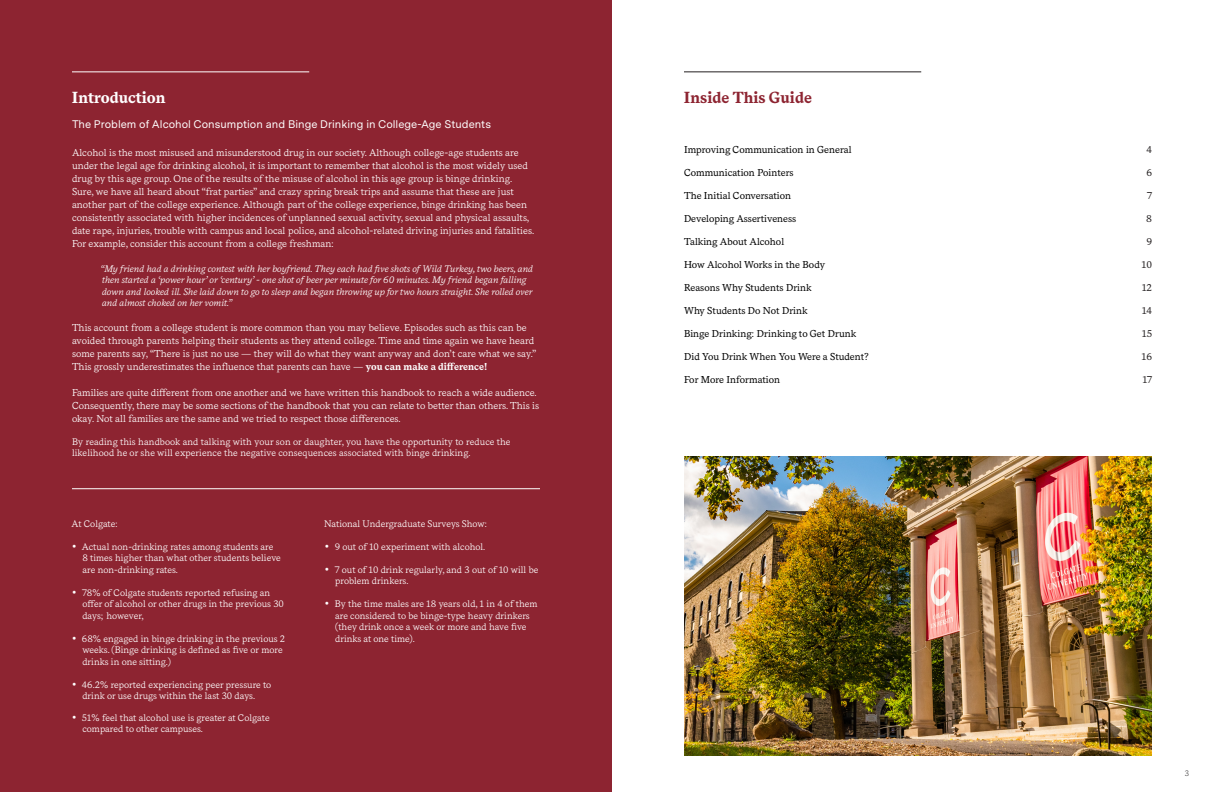
<style>
.page{position:relative;width:1224px;height:792px;background:#fff}
.page>*{position:absolute;margin:0;border:0;box-sizing:border-box;transform-origin:0 0}
.t1{font:700 16px "Messina Serif";color:#8d2431}
.t2{font:700 16px "Messina Serif";color:#fff}
.t3{font:11px "Messina Sans";color:#fff}
.t4{font:10px/13px "Messina Serif";color:#fff}
.t5{font:10px "Messina Serif";color:#000}
.t6{font:10px "Messina Serif";color:#231f20}
.t7{font:9.5px/11.5px "Messina Serif";color:#fff}
.t8{font:italic 9.5px/11.5px "Messina Serif";color:#fff}
.t9{font:300 8px "Messina Serif";color:#312f30}
.s1{font-weight:700}
.s2{font-family:"Minion Pro";font-size:25px}
</style>
<div class="page">
<div style="left:0;top:0;width:612px;height:792px;background:#8d2431"></div>
<hr style="left:72px;top:72px;width:237px;height:1px;background:#fff">
<hr style="left:72px;top:488px;width:468px;height:1px;background:#fff">
<hr style="left:684px;top:72px;width:237px;height:1px;background:#231f20">
<img style="left:684px;top:456px;width:468px;height:300px">
<h2 class="t2" style="left:72px;top:88px;width:95px">Introduction</h2>
<h3 class="t3" style="left:72px;top:118px;width:421px">The Problem of Alcohol Consumption and Binge Drinking in College-Age Students</h3>
<p class="t4" style="left:72px;top:147px;width:464px">Alcohol is the most misused and misunderstood drug in our society. Although college-age students are under the legal age for drinking alcohol, it is important to remember that alcohol is the most widely used drug by this age group. One of the results of the misuse of alcohol in this age group is binge drinking.<br>Sure, we have all heard about “frat parties” and crazy spring break trips and assume that these are just another part of the college experience. Although part of the college experience, binge drinking has been consistently associated with higher incidences of unplanned sexual activity, sexual and physical assaults, date rape, injuries, trouble with campus and local police, and alcohol-related driving injuries and fatalities.<br>For example, consider this account from a college freshman:</p>
<p class="t8" style="left:100px;top:263px;width:434px">“My friend had a drinking contest with her boyfriend. They each had five shots of Wild Turkey, two beers, and then started a ‘power hour’ or ‘century’ - one shot of beer per minute for 60 minutes. My friend began falling down and looked ill. She laid down to go to sleep and began throwing up for two hours straight. She rolled over and almost choked on her vomit.”</p>
<p class="t4" style="left:72px;top:321px;width:466px">This account from a college student is more common than you may believe. Episodes such as this can be avoided through parents helping their students as they attend college. Time and time again we have heard some parents say, “There is just no use — they will do what they want anyway and don’t care what we say.” This grossly underestimates the influence that parents can have — <span class="s1">you can make a difference!</span></p>
<p class="t4" style="left:72px;top:386px;width:469px">Families are quite different from one another and we have written this handbook to reach a wide audience.<br>Consequently, there may be some sections of the handbook that you can relate to better than others. This is okay. Not all families are the same and we tried to respect those differences.</p>
<p class="t7" style="left:72px;top:436px;width:440px">By reading this handbook and talking with your son or daughter, you have the opportunity to reduce the likelihood he or she will experience the negative consequences associated with binge drinking.</p>
<h4 class="t7" style="left:71px;top:518px;width:48px">At Colgate:</h4>
<p class="t7" style="left:82px;top:541px;width:200px;text-indent:-11px"><span class="s2">•</span> Actual non-drinking rates among students are<br>8 times higher than what other students believe are non-drinking rates.</p>
<p class="t7" style="left:82px;top:587px;width:203px;text-indent:-11px"><span class="s2">•</span> 78% of Colgate students reported refusing an offer of alcohol or other drugs in the previous 30 days; however,</p>
<p class="t7" style="left:82px;top:633px;width:204px;text-indent:-11px"><span class="s2">•</span> 68% engaged in binge drinking in the previous 2 weeks. (Binge drinking is defined as five or more drinks in one sitting.)</p>
<p class="t7" style="left:71px;top:679px;width:201px;text-align:center"><span class="s2">•</span> 46.2% reported experiencing peer pressure to drink or use drugs within the last 30 days.</p>
<p class="t7" style="left:82px;top:712px;width:189px;text-indent:-11px"><span class="s2">•</span> 51% feel that alcohol use is greater at Colgate compared to other campuses.</p>
<h4 class="t7" style="left:324px;top:518px;width:164px">National Undergraduate Surveys Show:</h4>
<p class="t7" style="left:324px;top:541px;width:163px"><span class="s2">•</span> 9 out of 10 experiment with alcohol.</p>
<p class="t7" style="left:335px;top:564px;width:205px;text-indent:-11px"><span class="s2">•</span> 7 out of 10 drink regularly, and 3 out of 10 will be problem drinkers.</p>
<p class="t7" style="left:335px;top:599px;width:204px;text-indent:-11px"><span class="s2">•</span> By the time males are 18 years old, 1 in 4 of them are considered to be binge-type heavy drinkers (they drink once a week or more and have five drinks at one time).</p>
<h2 class="t1" style="left:684px;top:88px;width:130px">Inside This Guide</h2>
<p class="t5" style="left:684px;top:143px;width:169px">Improving Communication in General</p>
<p class="t6" style="left:1146px;top:143px;width:7px">4</p>
<p class="t5" style="left:684px;top:166px;width:111px">Communication Pointers</p>
<p class="t6" style="left:1146px;top:166px;width:7px">6</p>
<p class="t5" style="left:684px;top:189px;width:109px">The Initial Conversation</p>
<p class="t6" style="left:1147px;top:189px;width:7px">7</p>
<p class="t5" style="left:684px;top:212px;width:114px">Developing Assertiveness</p>
<p class="t6" style="left:1146px;top:212px;width:7px">8</p>
<p class="t5" style="left:684px;top:235px;width:102px">Talking About Alcohol</p>
<p class="t6" style="left:1146px;top:235px;width:7px">9</p>
<p class="t5" style="left:684px;top:258px;width:143px">How Alcohol Works in the Body</p>
<p class="t6" style="left:1142px;top:258px;width:12px">10</p>
<p class="t5" style="left:684px;top:281px;width:129px">Reasons Why Students Drink</p>
<p class="t6" style="left:1142px;top:281px;width:12px">12</p>
<p class="t5" style="left:684px;top:304px;width:125px">Why Students Do Not Drink</p>
<p class="t6" style="left:1142px;top:304px;width:12px">14</p>
<p class="t5" style="left:684px;top:327px;width:174px">Binge Drinking: Drinking to Get Drunk</p>
<p class="t6" style="left:1142px;top:327px;width:12px">15</p>
<p class="t5" style="left:684px;top:350px;width:186px">Did You Drink When You Were a Student?</p>
<p class="t6" style="left:1142px;top:350px;width:12px">16</p>
<p class="t5" style="left:684px;top:373px;width:98px">For More Information</p>
<p class="t6" style="left:1143px;top:373px;width:11px">17</p>
<p class="t9" style="left:1185px;top:769px;width:6px">3</p>
</div>
